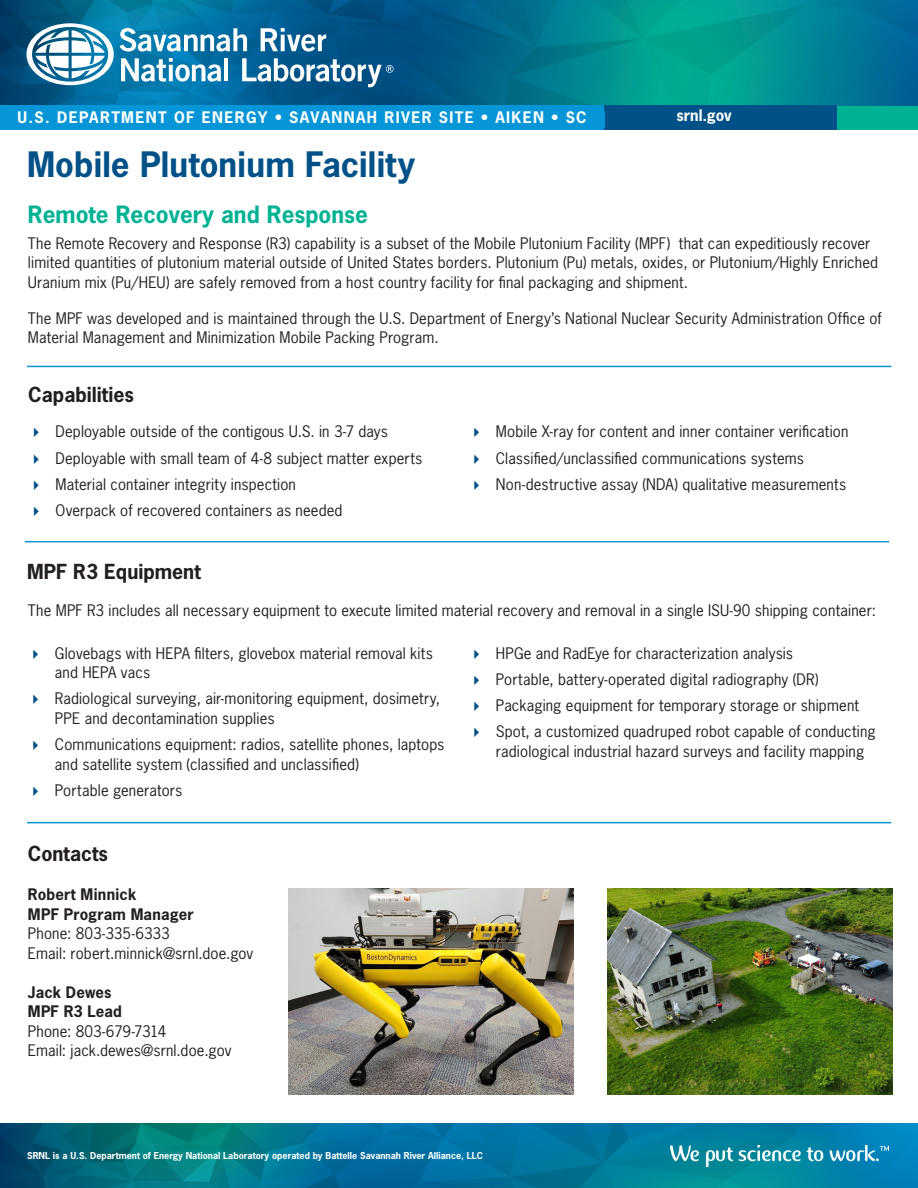
<style>
.page{position:relative;width:918px;height:1188px;background:#fff}
.page>*{position:absolute;margin:0;border:0;box-sizing:border-box;transform-origin:0 0}
.Page_Title{font:700 33px "News Gothic Std";letter-spacing:.005em;color:#005187}
.Section_Header{font:700 22.5px "News Gothic Std";color:#00b294}
.Sub-section_Header{font:700 19.5px "News Gothic Std";color:#231f20}
.Body_Text{font:15px/19.5px "News Gothic Std";letter-spacing:.01em;color:#231f20}
.Sidebar_Header{font:700 15px "News Gothic Std";letter-spacing:.09em;color:#fff}
.Body_Text-2{font:700 15px "News Gothic Std";letter-spacing:.01em;color:#231f20}
.Body_Text-3{font:15px "News Gothic Std";letter-spacing:-.01em;color:#231f20}
.t1{font:700 9px "News Gothic Std";color:#fff}
</style>
<div class="page">
<div style="left:702px;top:105px;width:216px;height:25px;background:#00b294"></div>
<img style="left:0;top:1123px;width:918px;height:65px">
<img style="left:671px;top:1146px;width:218px;height:21px">
<img style="left:0;top:0;width:918px;height:105px">
<svg style="left:26px;top:23px;width:88px;height:62px"></svg>
<svg style="left:120px;top:28px;width:127px;height:24px"></svg>
<svg style="left:261px;top:28px;width:65px;height:24px"></svg>
<svg style="left:121px;top:58px;width:100px;height:24px"></svg>
<hr style="left:224px;top:58px;width:4px;height:23px;background:#fff">
<svg style="left:242px;top:58px;width:152px;height:29px"></svg>
<div style="left:0;top:105px;width:648px;height:25px;background:#0696d7"></div>
<div style="left:605px;top:105px;width:232px;height:25px;background:#005187"></div>
<img style="left:607px;top:889px;width:285px;height:206px">
<img style="left:288px;top:889px;width:285px;height:206px">
<hr style="left:27px;top:366px;width:864px;height:1px;background:#0696d7">
<hr style="left:25px;top:541px;width:864px;height:1px;background:#0696d7">
<hr style="left:27px;top:822px;width:864px;height:1px;background:#0696d7">
<p class="Sidebar_Header" style="left:17px;top:107px;width:571px">U.S. DEPARTMENT OF ENERGY • SAVANNAH RIVER SITE • AIKEN • SC</p>
<p class="Sidebar_Header" style="left:676px;top:106px;width:57px">srnl.gov</p>
<p class="Page_Title" style="left:27px;top:143px;width:390px">Mobile Plutonium Facility</p>
<p class="Section_Header" style="left:28px;top:199px;width:341px">Remote Recovery and Response</p>
<p class="Body_Text" style="left:28px;top:233px;width:852px">The Remote Recovery and Response (R3) capability is a subset of the Mobile Plutonium Facility (MPF) that can expeditiously recover limited quantities of plutonium material outside of United States borders. Plutonium (Pu) metals, oxides, or Plutonium/Highly Enriched<br>Uranium mix (Pu/HEU) are safely removed from a host country facility for final packaging and shipment.</p>
<p class="Body_Text" style="left:28px;top:308px;width:855px">The MPF was developed and is maintained through the U.S. Department of Energy’s National Nuclear Security Administration Office of<br>Material Management and Minimization Mobile Packing Program.</p>
<p class="Sub-section_Header" style="left:28px;top:381px;width:107px">Capabilities</p>
<p class="Body_Text" style="left:56px;top:422px;width:334px">Deployable outside of the contigous U.S. in 3-7 days</p>
<p class="Body_Text" style="left:56px;top:448px;width:368px">Deployable with small team of 4-8 subject matter experts</p>
<p class="Body_Text" style="left:56px;top:474px;width:242px">Material container integrity inspection</p>
<p class="Body_Text" style="left:56px;top:501px;width:288px">Overpack of recovered containers as needed</p>
<p class="Sub-section_Header" style="left:27px;top:558px;width:175px">MPF R3 Equipment</p>
<p class="Body_Text" style="left:496px;top:422px;width:354px">Mobile X-ray for content and inner container verification</p>
<p class="Body_Text" style="left:496px;top:448px;width:310px">Classified/unclassified communications systems</p>
<p class="Body_Text" style="left:496px;top:474px;width:352px">Non-destructive assay (NDA) qualitative measurements</p>
<p class="Body_Text" style="left:28px;top:600px;width:850px">The MPF R3 includes all necessary equipment to execute limited material recovery and removal in a single ISU-90 shipping container:</p>
<p class="Body_Text" style="left:55px;top:643px;width:379px">Glovebags with HEPA filters, glovebox material removal kits and HEPA vacs</p>
<p class="Body_Text" style="left:55px;top:689px;width:387px">Radiological surveying, air-monitoring equipment, dosimetry,<br>PPE and decontamination supplies</p>
<p class="Body_Text" style="left:55px;top:735px;width:391px">Communications equipment: radios, satellite phones, laptops and satellite system (classified and unclassified)</p>
<p class="Body_Text" style="left:55px;top:780px;width:129px">Portable generators</p>
<p class="Sub-section_Header" style="left:28px;top:841px;width:82px">Contacts</p>
<p class="Body_Text-2" style="left:28px;top:885px;width:110px">Robert Minnick</p>
<p class="Body_Text-2" style="left:28px;top:904px;width:167px">MPF Program Manager</p>
<p class="Body_Text" style="left:28px;top:924px;width:143px">Phone: 803-335-6333</p>
<p class="Body_Text" style="left:28px;top:943px;width:227px">Email: robert.minnick@srnl.doe.gov</p>
<p class="Body_Text-2" style="left:28px;top:982px;width:85px">Jack Dewes</p>
<p class="Body_Text-2" style="left:28px;top:1002px;width:96px">MPF R3 Lead</p>
<p class="Body_Text-3" style="left:28px;top:1021px;width:140px">Phone: 803-679-7314</p>
<p class="Body_Text" style="left:28px;top:1041px;width:205px">Email: jack.dewes@srnl.doe.gov</p>
<p class="Body_Text" style="left:496px;top:643px;width:299px">HPGe and RadEye for characterization analysis</p>
<p class="Body_Text" style="left:496px;top:669px;width:324px">Portable, battery-operated digital radiography (DR)</p>
<p class="Body_Text" style="left:496px;top:696px;width:365px">Packaging equipment for temporary storage or shipment</p>
<p class="Body_Text" style="left:496px;top:722px;width:381px">Spot, a customized quadruped robot capable of conducting radiological industrial hazard surveys and facility mapping</p>
<p class="t1" style="left:27px;top:1150px;width:457px">SRNL is a U.S. Department of Energy National Laboratory operated by Battelle Savannah River Alliance, LLC</p>
</div>
